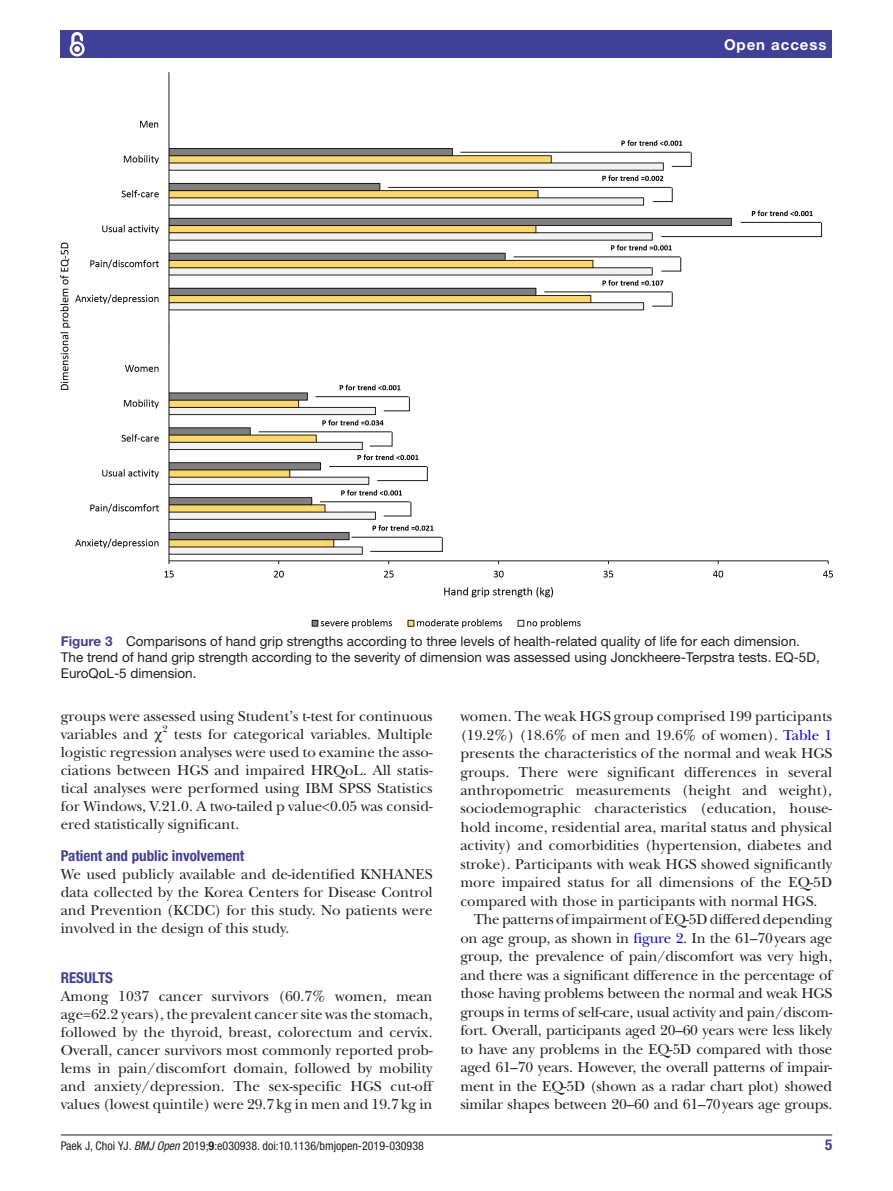
<style>
.page{position:relative;width:893px;height:1191px;background:#fff}
.page>*{position:absolute;margin:0;border:0;box-sizing:border-box;transform-origin:0 0}
.t1{font:15px/18px "New Baskerville";color:#231f20;text-align:justify}
.t2{font:700 condensed 15px "Helvetica Neue LT Std";color:#414099}
.t3{font:700 15px "Helvetica Neue LT Std";letter-spacing:.065em;color:#fff}
.t4{font:13.5px/16.2px "Helvetica Neue LT Std";color:#231f20}
.t5{font:condensed 12px "Helvetica Neue LT Std";color:#231f20}
.t6{font:9.9px "New Baskerville";color:#231f20}
.s1{font-weight:700;color:#414099}
.s2{color:#00f}
.s3{font-style:italic}
.s4{font-weight:700}
</style>
<div class="page">
<hr style="left:61px;top:1134px;width:771px;height:1px;background:#231f20">
<div style="left:61px;top:31px;width:771px;height:27px;background:#414099"></div>
<svg style="left:69px;top:32px;width:16px;height:25px"></svg>
<img style="left:61px;top:73px;width:771px;height:555px">
<p class="t3" style="left:724px;top:35px;width:104px">Open access</p>
<p class="t4" style="left:61px;top:632px;width:760px"><span class="s1">Figure 3</span> Comparisons of hand grip strengths according to three levels of health-related quality of life for each dimension.<br>The trend of hand grip strength according to the severity of dimension was assessed using Jonckheere-Terpstra tests. EQ-5D,<br>EuroQoL-5 dimension.</p>
<p class="t1" style="left:61px;top:707px;width:373px">groups were assessed using Student’s t-test for continuous variables and</p>
<p class="t1" style="left:460px;top:707px;width:373px">women. The weak HGS group comprised 199 participants</p>
<p class="t1" style="left:460px;top:726px;width:373px">(19.2%) (18.6% of men and 19.6% of women). <span class="s2">Table 1</span></p>
<p class="t1" style="left:460px;top:744px;width:373px">presents the characteristics of the normal and weak HGS</p>
<p class="t1" style="left:460px;top:762px;width:373px">groups. There were significant differences in several</p>
<p class="t1" style="left:460px;top:781px;width:373px">anthropometric measurements (height and weight),</p>
<p class="t1" style="left:460px;top:799px;width:373px">sociodemographic characteristics (education, house-</p>
<p class="t1" style="left:460px;top:818px;width:373px">hold income, residential area, marital status and physical</p>
<p class="t1" style="left:460px;top:836px;width:373px">activity) and comorbidities (hypertension, diabetes and</p>
<p class="t1" style="left:460px;top:855px;width:373px">stroke). Participants with weak HGS showed significantly</p>
<p class="t1" style="left:460px;top:873px;width:373px">more impaired status for all dimensions of the EQ-5D</p>
<p class="t1" style="left:460px;top:892px;width:358px">compared with those in participants with normal HGS.</p>
<p class="t1" style="left:474px;top:910px;width:360px">The patterns of impairment of EQ-5D differed depending</p>
<p class="t1" style="left:460px;top:929px;width:373px">on age group, as shown in <span class="s2">figure 2</span>. In the 61–70years age</p>
<p class="t1" style="left:460px;top:947px;width:373px">group, the prevalence of pain/discomfort was very high,</p>
<p class="t1" style="left:460px;top:966px;width:373px">and there was a significant difference in the percentage of</p>
<p class="t1" style="left:460px;top:984px;width:373px">those having problems between the normal and weak HGS</p>
<p class="t1" style="left:460px;top:1003px;width:373px">groups in terms of self-care, usual activity and pain/discom-</p>
<p class="t1" style="left:460px;top:1021px;width:373px">fort. Overall, participants aged 20–60 years were less likely</p>
<p class="t1" style="left:460px;top:1039px;width:373px">to have any problems in the EQ-5D compared with those</p>
<p class="t1" style="left:460px;top:1058px;width:373px">aged 61–70 years. However, the overall patterns of impair-</p>
<p class="t1" style="left:460px;top:1076px;width:373px">ment in the EQ-5D (shown as a radar chart plot) showed</p>
<p class="t1" style="left:460px;top:1095px;width:373px">similar shapes between 20–60 and 61–70years age groups.</p>
<p class="t6" style="left:163px;top:723px;width:7px">2</p>
<p class="t1" style="left:61px;top:725px;width:373px;text-indent:113px">tests for categorical variables. Multiple logistic regression analyses were used to examine the asso&shy;ciations between HGS and impaired HRQoL. All statis&shy;tical analyses were performed using IBM SPSS Statistics for Windows, V.21.0. A two-tailed p value&lt;0.05 was consid&shy;ered statistically significant.</p>
<p class="t2" style="left:61px;top:846px;width:185px">Patient and public involvement</p>
<p class="t1" style="left:61px;top:865px;width:373px">We used publicly available and de-identified KNHANES data collected by the Korea Centers for Disease Control and Prevention (KCDC) for this study. No patients were involved in the design of this study.</p>
<p class="t2" style="left:61px;top:969px;width:53px">Results</p>
<p class="t1" style="left:61px;top:987px;width:373px">Among 1037 cancer survivors (60.7% women, mean age=62.2 years), the prevalent cancer site was the stomach, followed by the thyroid, breast, colorectum and cervix.<br>Overall, cancer survivors most commonly reported prob&shy;lems in pain/discomfort domain, followed by mobility and anxiety/depression. The sex-specific HGS cut-off values (lowest quintile) were 29.7kg in men and 19.7kg in</p>
<p class="t5" style="left:61px;top:1138px;width:365px">Paek J, Choi YJ. <span class="s3">BMJ Open</span> 2019;<span class="s4">9</span>:e030938. doi:10.1136/bmjopen-2019-030938</p>
<p class="t2" style="left:825px;top:1135px;width:9px">5</p>
</div>
